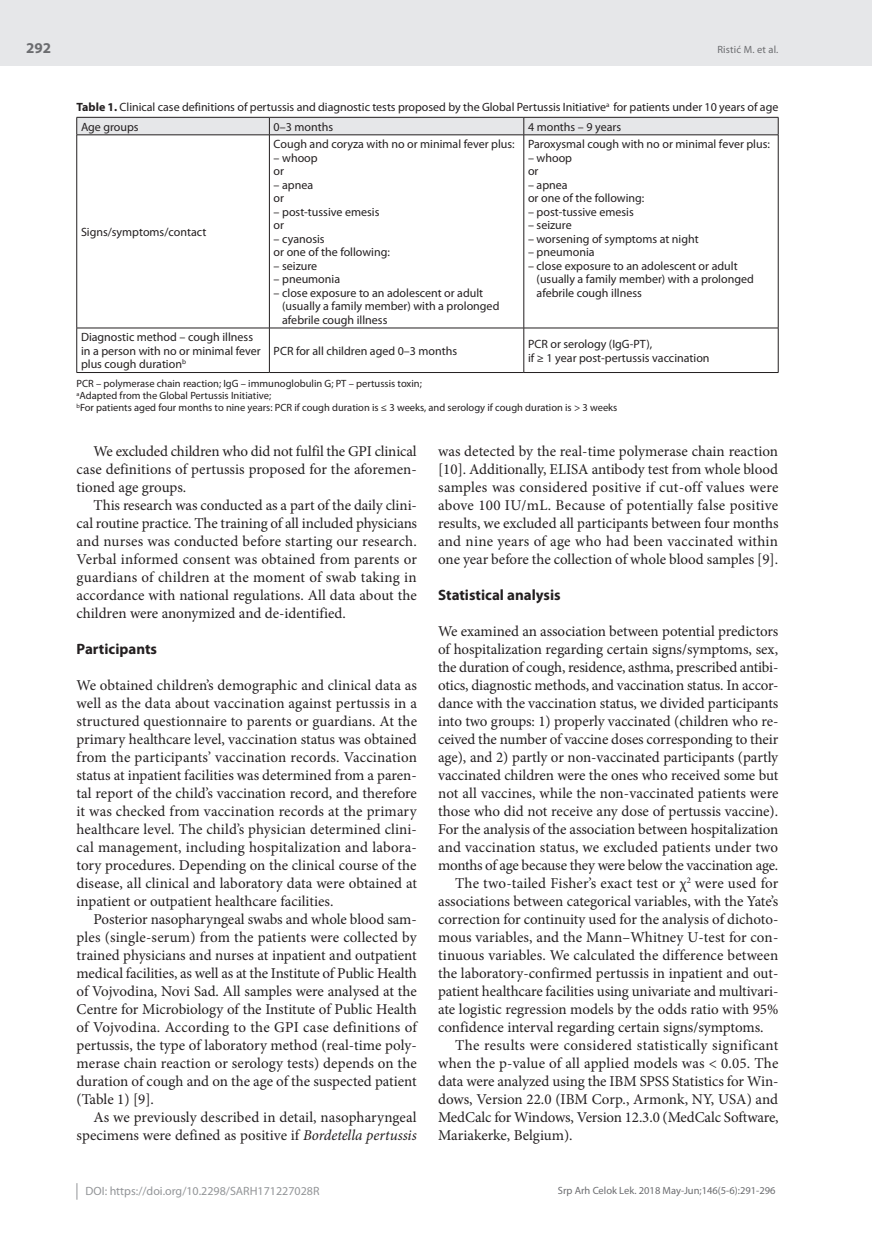
<style>
.page{position:relative;width:872px;height:1234px;background:#fff}
.page>*{position:absolute;margin:0;border:0;box-sizing:border-box;transform-origin:0 0}
.t1{font:15px/18px "Minion Pro";letter-spacing:-.005em;color:#231f20;text-align:justify}
.t2{font:15px "Minion Pro";letter-spacing:.02em;color:#231f20}
.t3{font:15px "Minion Pro";letter-spacing:.015em;color:#231f20}
.t4{font:700 15px "Myriad Pro";color:#231f20}
.t5{font:700 15px "Myriad Pro";color:#6c6d70}
.t6{font:12px/13.5px "Myriad Pro";color:#231f20}
.t7{font:12px "Myriad Pro";color:#939598}
.t8{font:10.5px/12px "Myriad Pro";color:#231f20}
.t9{font:10.5px "Myriad Pro";color:#6c6d70}
.s1{font-weight:700}
.s2{font-style:italic}
</style>
<div class="page">
<div style="left:0;top:0;width:872px;height:66px;background:#e6e7e9"></div>
<svg style="left:77px;top:1183px;width:1px;height:16px"></svg>
<div style="left:76px;top:117px;width:703px;height:18px;background:#e6e7e9"></div>
<hr style="left:77px;top:134px;width:192px;height:1px;background:#231f20">
<hr style="left:76px;top:135px;width:1px;height:193px;background:#231f20">
<hr style="left:269px;top:134px;width:255px;height:1px;background:#231f20">
<hr style="left:269px;top:135px;width:1px;height:193px;background:#231f20">
<hr style="left:524px;top:134px;width:254px;height:1px;background:#231f20">
<hr style="left:523px;top:135px;width:1px;height:193px;background:#231f20">
<hr style="left:778px;top:135px;width:1px;height:193px;background:#231f20">
<hr style="left:77px;top:327px;width:192px;height:1px;background:#231f20">
<hr style="left:76px;top:328px;width:1px;height:44px;background:#231f20">
<hr style="left:269px;top:327px;width:255px;height:1px;background:#231f20">
<hr style="left:269px;top:328px;width:1px;height:44px;background:#231f20">
<hr style="left:524px;top:327px;width:254px;height:1px;background:#231f20">
<hr style="left:523px;top:328px;width:1px;height:44px;background:#231f20">
<hr style="left:778px;top:328px;width:1px;height:44px;background:#231f20">
<hr style="left:77px;top:372px;width:192px;height:1px;background:#231f20">
<hr style="left:269px;top:372px;width:255px;height:1px;background:#231f20">
<hr style="left:524px;top:372px;width:254px;height:1px;background:#231f20">
<p class="t5" style="left:26px;top:38px;width:26px">292</p>
<p class="t9" style="left:717px;top:43px;width:63px">Ristić M. et al.</p>
<p class="t6" style="left:81px;top:97px;width:699px;line-height:19.5px;text-indent:-4px"><span class="s1">Table 1.</span> Clinical case definitions of pertussis and diagnostic tests proposed by the Global Pertussis Initiative<sup>a</sup> for patients under 10 years of age<br>Age groups</p>
<p class="t6" style="left:274px;top:120px;width:61px">0–3 months</p>
<p class="t6" style="left:528px;top:120px;width:95px">4 months – 9 years</p>
<p class="t6" style="left:81px;top:225px;width:127px">Signs/symptoms/contact</p>
<p class="t6" style="left:274px;top:137px;width:243px">Cough and coryza with no or minimal fever plus:</p>
<p class="t6" style="left:274px;top:151px;width:46px">– whoop or</p>
<p class="t6" style="left:274px;top:178px;width:41px">– apnea or</p>
<p class="t6" style="left:274px;top:205px;width:107px">– post-tussive emesis or</p>
<p class="t6" style="left:274px;top:232px;width:118px">– cyanosis<br>or one of the following:</p>
<p class="t6" style="left:274px;top:259px;width:45px">– seizure</p>
<p class="t6" style="left:274px;top:272px;width:68px">– pneumonia</p>
<p class="t6" style="left:282px;top:286px;width:219px;text-indent:-9px">– close exposure to an adolescent or adult (usually a family member) with a prolonged afebrile cough illness</p>
<p class="t6" style="left:528px;top:137px;width:243px">Paroxysmal cough with no or minimal fever plus:</p>
<p class="t6" style="left:528px;top:151px;width:46px">– whoop or</p>
<p class="t6" style="left:528px;top:178px;width:118px">– apnea<br>or one of the following:</p>
<p class="t6" style="left:528px;top:205px;width:107px">– post-tussive emesis</p>
<p class="t6" style="left:528px;top:218px;width:45px">– seizure</p>
<p class="t6" style="left:528px;top:232px;width:172px">– worsening of symptoms at night</p>
<p class="t6" style="left:528px;top:245px;width:68px">– pneumonia</p>
<p class="t6" style="left:536px;top:259px;width:219px;text-indent:-9px">– close exposure to an adolescent or adult (usually a family member) with a prolonged afebrile cough illness</p>
<p class="t6" style="left:81px;top:330px;width:181px">Diagnostic method – cough illness in a person with no or minimal fever plus cough duration<sup>b</sup></p>
<p class="t6" style="left:274px;top:344px;width:185px">PCR for all children aged 0–3 months</p>
<p class="t6" style="left:528px;top:337px;width:183px">PCR or serology (IgG-PT),<br>if ≥ 1 year post-pertussis vaccination</p>
<p class="t8" style="left:77px;top:377px;width:542px">PCR – polymerase chain reaction; IgG – immunoglobulin G; PT – pertussis toxin;<br><sup>a</sup>Adapted from the Global Pertussis Initiative;<br><sup>b</sup>For patients aged four months to nine years: PCR if cough duration is ≤ 3 weeks, and serology if cough duration is &gt; 3 weeks</p>
<p class="t1" style="left:77px;top:442px;width:342px;text-indent:17px">We excluded children who did not fulfil the GPI clinical case definitions of pertussis proposed for the aforemen&shy;tioned age groups.</p>
<p class="t1" style="left:77px;top:496px;width:342px;text-indent:17px">This research was conducted as a part of the daily clini&shy;cal routine practice. The training of all included physicians and nurses was conducted before starting our research.<br>Verbal informed consent was obtained from parents or guardians of children at the moment of swab taking in accordance with national regulations. All data about the children were anonymized and de-identified.</p>
<p class="t4" style="left:77px;top:639px;width:82px">Participants</p>
<p class="t1" style="left:77px;top:676px;width:342px">We obtained children’s demographic and clinical data as well as the data about vaccination against pertussis in a structured questionnaire to parents or guardians. At the primary healthcare level, vaccination status was obtained from the participants’ vaccination records. Vaccination status at inpatient facilities was determined from a paren&shy;tal report of the child’s vaccination record, and therefore it was checked from vaccination records at the primary healthcare level. The child’s physician determined clini&shy;cal management, including hospitalization and labora&shy;tory procedures. Depending on the clinical course of the disease, all clinical and laboratory data were obtained at inpatient or outpatient healthcare facilities.</p>
<p class="t1" style="left:77px;top:910px;width:342px;text-indent:17px">Posterior nasopharyngeal swabs and whole blood sam&shy;ples (single-serum) from the patients were collected by trained physicians and nurses at inpatient and outpatient medical facilities, as well as at the Institute of Public Health of Vojvodina, Novi Sad. All samples were analysed at the Centre for Microbiology of the Institute of Public Health of Vojvodina. According to the GPI case definitions of pertussis, the type of laboratory method (real-time poly&shy;merase chain reaction or serology tests) depends on the duration of cough and on the age of the suspected patient (Table 1) [9].</p>
<p class="t1" style="left:77px;top:1108px;width:342px;text-align:right">As we previously described in detail, nasopharyngeal specimens were defined as positive if <span class="s2">Bordetella pertussis</span></p>
<p class="t7" style="left:86px;top:1183px;width:235px">DOI: https://doi.org/10.2298/SARH171227028R</p>
<p class="t1" style="left:438px;top:442px;width:342px">was detected by the real-time polymerase chain reaction [10]. Additionally, ELISA antibody test from whole blood samples was considered positive if cut-off values were above 100 IU/mL. Because of potentially false positive results, we excluded all participants between four months and nine years of age who had been vaccinated within one year before the collection of whole blood samples [9].</p>
<p class="t4" style="left:438px;top:585px;width:124px">Statistical analysis</p>
<p class="t1" style="left:438px;top:622px;width:342px">We examined an association between potential predictors</p>
<p class="t1" style="left:438px;top:640px;width:341px">of hospitalization regarding certain signs/symptoms, sex,</p>
<p class="t1" style="left:438px;top:658px;width:342px">the duration of cough, residence, asthma, prescribed antibi-</p>
<p class="t1" style="left:438px;top:676px;width:342px">otics, diagnostic methods, and vaccination status. In accor-</p>
<p class="t1" style="left:438px;top:694px;width:342px">dance with the vaccination status, we divided participants</p>
<p class="t1" style="left:438px;top:712px;width:342px">into two groups: 1) properly vaccinated (children who re-</p>
<p class="t1" style="left:438px;top:730px;width:342px">ceived the number of vaccine doses corresponding to their</p>
<p class="t1" style="left:438px;top:748px;width:341px">age), and 2) partly or non-vaccinated participants (partly</p>
<p class="t1" style="left:438px;top:766px;width:342px">vaccinated children were the ones who received some but</p>
<p class="t1" style="left:438px;top:784px;width:342px">not all vaccines, while the non-vaccinated patients were</p>
<p class="t1" style="left:438px;top:802px;width:341px">those who did not receive any dose of pertussis vaccine).</p>
<p class="t1" style="left:438px;top:820px;width:342px">For the analysis of the association between hospitalization</p>
<p class="t1" style="left:438px;top:838px;width:341px">and vaccination status, we excluded patients under two</p>
<p class="t1" style="left:438px;top:856px;width:342px">months of age because they were below the vaccination age.</p>
<p class="t3" style="left:455px;top:873px;width:325px">The two-tailed Fisher’s exact test or χ<sup>2</sup> were used for</p>
<p class="t1" style="left:438px;top:892px;width:342px">associations between categorical variables, with the Yate’s</p>
<p class="t1" style="left:438px;top:910px;width:342px">correction for continuity used for the analysis of dichoto-</p>
<p class="t1" style="left:438px;top:928px;width:342px">mous variables, and the Mann–Whitney U-test for con-</p>
<p class="t1" style="left:438px;top:946px;width:342px">tinuous variables. We calculated the difference between</p>
<p class="t1" style="left:438px;top:964px;width:342px">the laboratory-confirmed pertussis in inpatient and out-</p>
<p class="t1" style="left:438px;top:982px;width:342px">patient healthcare facilities using univariate and multivari-</p>
<p class="t1" style="left:438px;top:1000px;width:342px">ate logistic regression models by the odds ratio with 95%</p>
<p class="t1" style="left:438px;top:1018px;width:327px">confidence interval regarding certain signs/symptoms.</p>
<p class="t2" style="left:455px;top:1035px;width:325px">The results were considered statistically significant</p>
<p class="t1" style="left:438px;top:1054px;width:342px">when the p-value of all applied models was &lt; 0.05. The</p>
<p class="t1" style="left:438px;top:1072px;width:342px">data were analyzed using the IBM SPSS Statistics for Win-</p>
<p class="t1" style="left:438px;top:1090px;width:341px">dows, Version 22.0 (IBM Corp., Armonk, NY, USA) and</p>
<p class="t1" style="left:438px;top:1108px;width:342px">MedCalc for Windows, Version 12.3.0 (MedCalc Software,</p>
<p class="t1" style="left:438px;top:1126px;width:136px">Mariakerke, Belgium).</p>
<p class="t9" style="left:558px;top:1184px;width:219px">Srp Arh Celok Lek. 2018 May-Jun;146(5-6):291-296</p>
</div>
